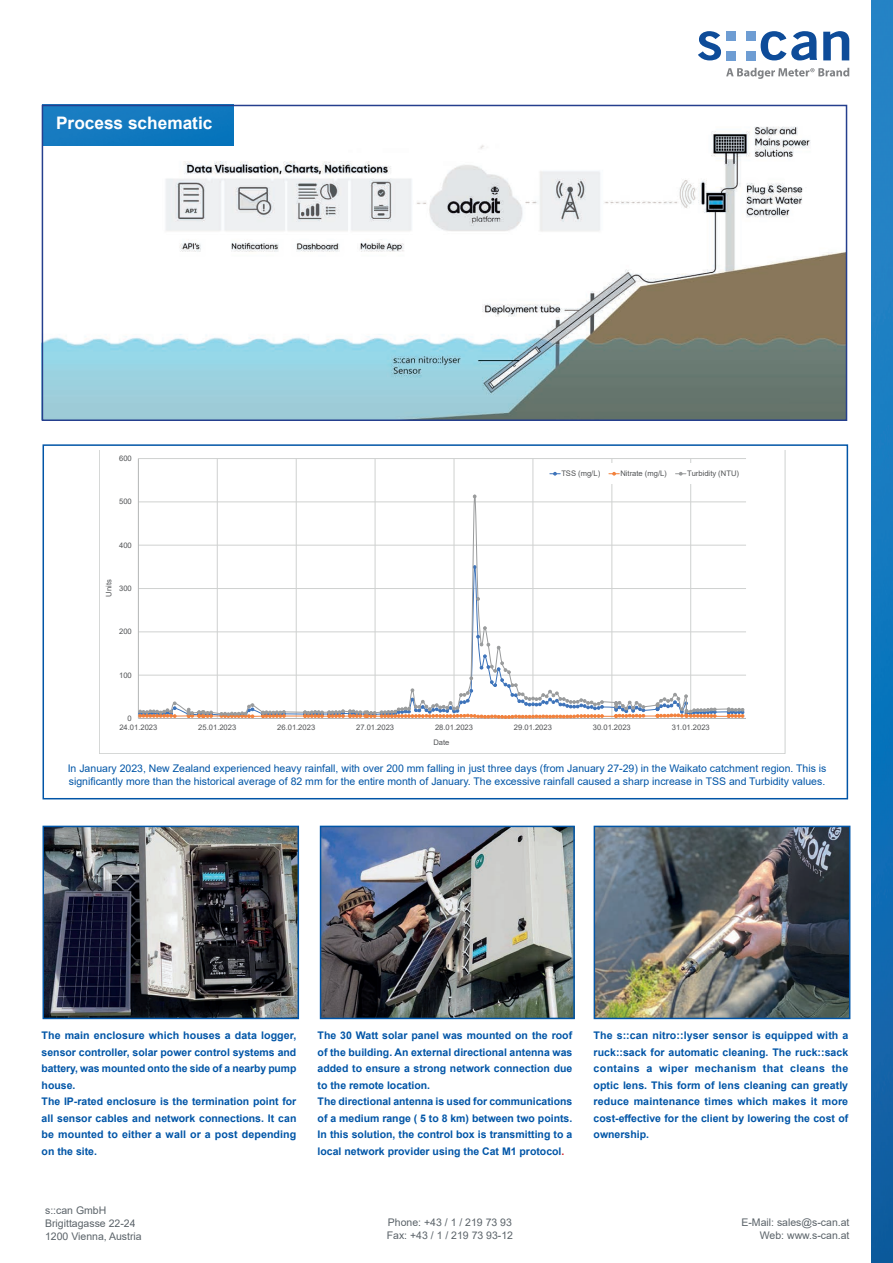
<style>
.page{position:relative;width:893px;height:1263px;background:#fff}
.page>*{position:absolute;margin:0;border:0;box-sizing:border-box;transform-origin:0 0}
.t1{font:700 17.25px "Arial";color:#fff}
.t2{font:700 10.5px/16.5px "Arial";color:#0155a7}
.t3{font:10.5px/12.6px "Arial";color:#0155a7}
.t4{font:10.5px/12.6px "Arial";color:#5b6369}
.t5{font:7.65px "Arial";color:#525456}
.s1{color:#d1232a}
</style>
<div class="page">
<div style="left:43px;top:444px;width:805px;height:355px;border:2px solid #0155a7"></div>
<img style="left:45px;top:126px;width:799px;height:292px">
<img style="left:872px;top:0;width:21px;height:1263px">
<img style="left:42px;top:825px;width:258px;height:195px">
<img style="left:45px;top:108px;width:189px;height:38px">
<svg style="left:726px;top:68px;width:123px;height:11px"></svg>
<svg style="left:698px;top:31px;width:23px;height:29px"></svg>
<svg style="left:761px;top:31px;width:56px;height:30px"></svg>
<svg style="left:823px;top:31px;width:26px;height:29px"></svg>
<div style="left:726px;top:31px;width:10px;height:10px;background:#6e9dd3"></div>
<div style="left:746px;top:31px;width:9px;height:10px;background:#6e9dd3"></div>
<div style="left:726px;top:51px;width:10px;height:9px;background:#6e9dd3"></div>
<div style="left:746px;top:51px;width:9px;height:9px;background:#6e9dd3"></div>
<div style="left:42px;top:105px;width:805px;height:316px;border:2px solid #253f8e"></div>
<img style="left:323px;top:829px;width:249px;height:187px">
<div style="left:320px;top:826px;width:255px;height:193px;border:2px solid #0155a7"></div>
<img style="left:597px;top:829px;width:250px;height:187px">
<div style="left:594px;top:826px;width:256px;height:193px;border:2px solid #0155a7"></div>
<svg style="left:99px;top:451px;width:686px;height:303px"></svg>
<h1 class="t1" style="left:56px;top:111px;width:158px">Process schematic</h1>
<p class="t5" style="left:119px;top:453px;width:14px">600</p>
<p class="t5" style="left:119px;top:496px;width:14px">500</p>
<p class="t5" style="left:119px;top:540px;width:14px">400</p>
<p class="t5" style="left:104px;top:597px;width:19px;rotate:-90deg">Units</p>
<p class="t5" style="left:119px;top:583px;width:14px">300</p>
<p class="t5" style="left:119px;top:626px;width:14px">200</p>
<p class="t5" style="left:119px;top:670px;width:14px">100</p>
<p class="t5" style="left:128px;top:713px;width:6px">0</p>
<p class="t5" style="left:561px;top:468px;width:40px">TSS (mg/L)</p>
<p class="t5" style="left:620px;top:468px;width:48px">Nitrate (mg/L)</p>
<p class="t5" style="left:687px;top:468px;width:53px">Turbidity (NTU)</p>
<p class="t5" style="left:119px;top:722px;width:40px">24.01.2023</p>
<p class="t5" style="left:198px;top:722px;width:40px">25.01.2023</p>
<p class="t5" style="left:277px;top:722px;width:40px">26.01.2023</p>
<p class="t5" style="left:356px;top:722px;width:40px">27.01.2023</p>
<p class="t5" style="left:435px;top:722px;width:40px">28.01.2023</p>
<p class="t5" style="left:514px;top:722px;width:40px">29.01.2023</p>
<p class="t5" style="left:593px;top:722px;width:40px">30.01.2023</p>
<p class="t5" style="left:672px;top:722px;width:40px">31.01.2023</p>
<p class="t5" style="left:433px;top:737px;width:18px">Date</p>
<p class="t3" style="left:68px;top:762px;width:760px">In January 2023, New Zealand experienced heavy rainfall, with over 200 mm falling in just three days (from January 27-29) in the Waikato catchment region. This is significantly more than the historical average of 82 mm for the entire month of January. The excessive rainfall caused a sharp increase in TSS and Turbidity values.</p>
<p class="t2" style="left:42px;top:1028px;width:256px">The main enclosure which houses a data logger, sensor controller, solar power control systems and battery, was mounted onto the side of a nearby pump house.<br>The IP-rated enclosure is the termination point for all sensor cables and network connections. It can be mounted to either a wall or a post depending on the site.</p>
<p class="t2" style="left:318px;top:1028px;width:256px">The 30 Watt solar panel was mounted on the roof of the building. An external directional antenna was added to ensure a strong network connection due to the remote location.<br>The directional antenna is used for communications of a medium range ( 5 to 8 km) between two points.<br>In this solution, the control box is transmitting to a local network provider using the Cat M1 protocol<span class="s1">.</span></p>
<p class="t2" style="left:594px;top:1028px;width:256px;text-align:justify">The s::can nitro::lyser sensor is equipped with a ruck::sack for automatic cleaning. The ruck::sack contains a wiper mechanism that cleans the optic lens. This form of lens cleaning can greatly reduce maintenance times which makes it more cost-effective for the client by lowering the cost of ownership.</p>
<p class="t4" style="left:45px;top:1204px;width:98px">s::can GmbH<br>Brigittagasse 22-24<br>1200 Vienna, Austria</p>
<p class="t4" style="left:387px;top:1216px;width:128px">Phone: +43 / 1 / 219 73 93<br>Fax: +43 / 1 / 219 73 93-12</p>
<p class="t4" style="left:741px;top:1216px;width:110px;text-align:right">E-Mail: sales@s-can.at<br>Web: www.s-can.at</p>
</div>
